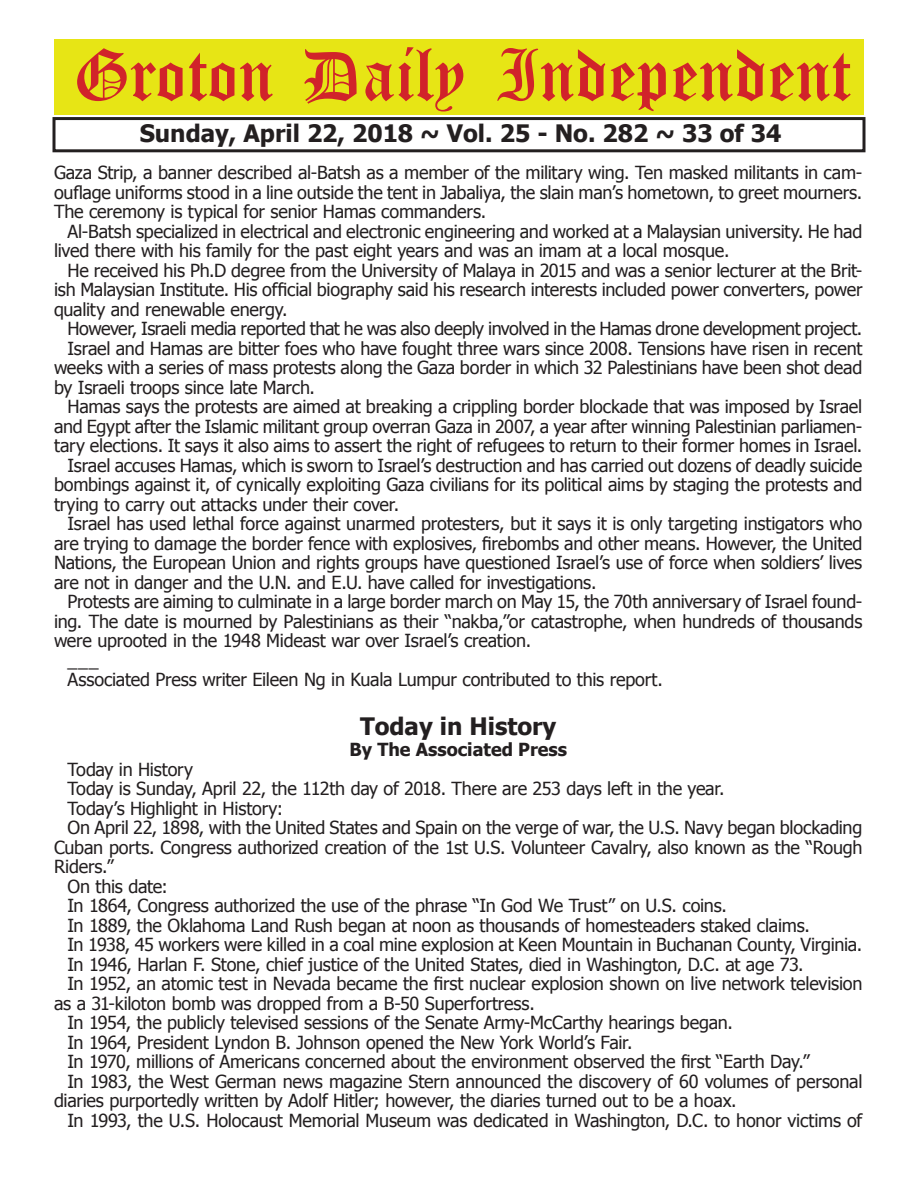
<style>
.page{position:relative;width:918px;height:1188px;background:#fff}
.page>*{position:absolute;margin:0;border:0;box-sizing:border-box;transform-origin:0 0}
.t1{font:54px "Old English Five";color:#d1232a}
.t2{font:700 24px "Tahoma";color:#231f20}
.t3{font:18px/19.5px "Tahoma";letter-spacing:-.015em;color:#231f20;text-align:justify}
.t4{font:700 18px "Tahoma";color:#231f20}
</style>
<div class="page">
<div style="left:52px;top:117px;width:814px;height:35px;border:3px solid #231f20"></div>
<div style="left:54px;top:40px;width:810px;height:75px;background:#e7e515"></div>
<h1 class="t1" style="left:73px;top:50px;width:779px">Groton Daily Independent</h1>
<h2 class="t2" style="left:140px;top:116px;width:643px">Sunday, April 22, 2018 ~ Vol. 25 - No. 282 ~ 33 of 34</h2>
<p class="t3" style="left:54px;top:162px;width:810px">Gaza Strip, a banner described al-Batsh as a member of the military wing. Ten masked militants in cam&shy;ouflage uniforms stood in a line outside the tent in Jabaliya, the slain man’s hometown, to greet mourners.<br>The ceremony is typical for senior Hamas commanders.</p>
<p class="t3" style="left:54px;top:221px;width:810px;text-indent:14px">Al-Batsh specialized in electrical and electronic engineering and worked at a Malaysian university. He had lived there with his family for the past eight years and was an imam at a local mosque.</p>
<p class="t3" style="left:54px;top:260px;width:810px;text-indent:14px">He received his Ph.D degree from the University of Malaya in 2015 and was a senior lecturer at the Brit&shy;ish Malaysian Institute. His official biography said his research interests included power converters, power quality and renewable energy.</p>
<p class="t3" style="left:68px;top:318px;width:796px">However, Israeli media reported that he was also deeply involved in the Hamas drone development project.</p>
<p class="t3" style="left:68px;top:338px;width:796px">Israel and Hamas are bitter foes who have fought three wars since 2008. Tensions have risen in recent</p>
<p class="t3" style="left:54px;top:357px;width:810px">weeks with a series of mass protests along the Gaza border in which 32 Palestinians have been shot dead</p>
<p class="t3" style="left:54px;top:377px;width:263px">by Israeli troops since late March.</p>
<p class="t3" style="left:68px;top:396px;width:796px">Hamas says the protests are aimed at breaking a crippling border blockade that was imposed by Israel</p>
<p class="t3" style="left:54px;top:416px;width:810px">and Egypt after the Islamic militant group overran Gaza in 2007, a year after winning Palestinian parliamen-</p>
<p class="t3" style="left:54px;top:435px;width:810px">tary elections. It says it also aims to assert the right of refugees to return to their former homes in Israel.</p>
<p class="t3" style="left:68px;top:455px;width:796px">Israel accuses Hamas, which is sworn to Israel’s destruction and has carried out dozens of deadly suicide</p>
<p class="t3" style="left:54px;top:474px;width:810px">bombings against it, of cynically exploiting Gaza civilians for its political aims by staging the protests and</p>
<p class="t3" style="left:54px;top:494px;width:347px">trying to carry out attacks under their cover.</p>
<p class="t3" style="left:68px;top:513px;width:796px">Israel has used lethal force against unarmed protesters, but it says it is only targeting instigators who</p>
<p class="t3" style="left:54px;top:533px;width:810px">are trying to damage the border fence with explosives, firebombs and other means. However, the United</p>
<p class="t3" style="left:54px;top:552px;width:810px">Nations, the European Union and rights groups have questioned Israel’s use of force when soldiers’ lives</p>
<p class="t3" style="left:54px;top:572px;width:544px">are not in danger and the U.N. and E.U. have called for investigations.</p>
<p class="t3" style="left:68px;top:591px;width:796px">Protests are aiming to culminate in a large border march on May 15, the 70th anniversary of Israel found-</p>
<p class="t3" style="left:54px;top:611px;width:810px">ing. The date is mourned by Palestinians as their “nakba,”or catastrophe, when hundreds of thousands</p>
<p class="t3" style="left:54px;top:630px;width:479px">were uprooted in the 1948 Mideast war over Israel’s creation.</p>
<p class="t3" style="left:68px;top:650px;width:33px">___</p>
<p class="t3" style="left:68px;top:669px;width:597px">Associated Press writer Eileen Ng in Kuala Lumpur contributed to this report.</p>
<h2 class="t2" style="left:360px;top:709px;width:198px">Today in History</h2>
<p class="t4" style="left:349px;top:737px;width:219px">By The Associated Press</p>
<p class="t3" style="left:68px;top:759px;width:127px">Today in History</p>
<p class="t3" style="left:68px;top:778px;width:659px">Today is Sunday, April 22, the 112th day of 2018. There are 253 days left in the year.</p>
<p class="t3" style="left:68px;top:798px;width:217px">Today’s Highlight in History:</p>
<p class="t3" style="left:68px;top:817px;width:796px">On April 22, 1898, with the United States and Spain on the verge of war, the U.S. Navy began blockading</p>
<p class="t3" style="left:54px;top:837px;width:810px">Cuban ports. Congress authorized creation of the 1st U.S. Volunteer Cavalry, also known as the “Rough</p>
<p class="t3" style="left:54px;top:856px;width:61px">Riders.”</p>
<p class="t3" style="left:68px;top:876px;width:102px">On this date:</p>
<p class="t3" style="left:68px;top:895px;width:661px">In 1864, Congress authorized the use of the phrase “In God We Trust” on U.S. coins.</p>
<p class="t3" style="left:68px;top:915px;width:744px">In 1889, the Oklahoma Land Rush began at noon as thousands of homesteaders staked claims.</p>
<p class="t3" style="left:68px;top:934px;width:796px">In 1938, 45 workers were killed in a coal mine explosion at Keen Mountain in Buchanan County, Virginia.</p>
<p class="t3" style="left:68px;top:954px;width:738px">In 1946, Harlan F. Stone, chief justice of the United States, died in Washington, D.C. at age 73.</p>
<p class="t3" style="left:68px;top:973px;width:797px">In 1952, an atomic test in Nevada became the first nuclear explosion shown on live network television</p>
<p class="t3" style="left:54px;top:993px;width:482px">as a 31-kiloton bomb was dropped from a B-50 Superfortress.</p>
<p class="t3" style="left:68px;top:1012px;width:667px">In 1954, the publicly televised sessions of the Senate Army-McCarthy hearings began.</p>
<p class="t3" style="left:68px;top:1031px;width:566px">In 1964, President Lyndon B. Johnson opened the New York World’s Fair.</p>
<p class="t3" style="left:68px;top:1051px;width:744px">In 1970, millions of Americans concerned about the environment observed the first “Earth Day.”</p>
<p class="t3" style="left:68px;top:1070px;width:796px">In 1983, the West German news magazine Stern announced the discovery of 60 volumes of personal</p>
<p class="t3" style="left:54px;top:1090px;width:684px">diaries purportedly written by Adolf Hitler; however, the diaries turned out to be a hoax.</p>
<p class="t3" style="left:68px;top:1109px;width:796px">In 1993, the U.S. Holocaust Memorial Museum was dedicated in Washington, D.C. to honor victims of</p>
</div>
